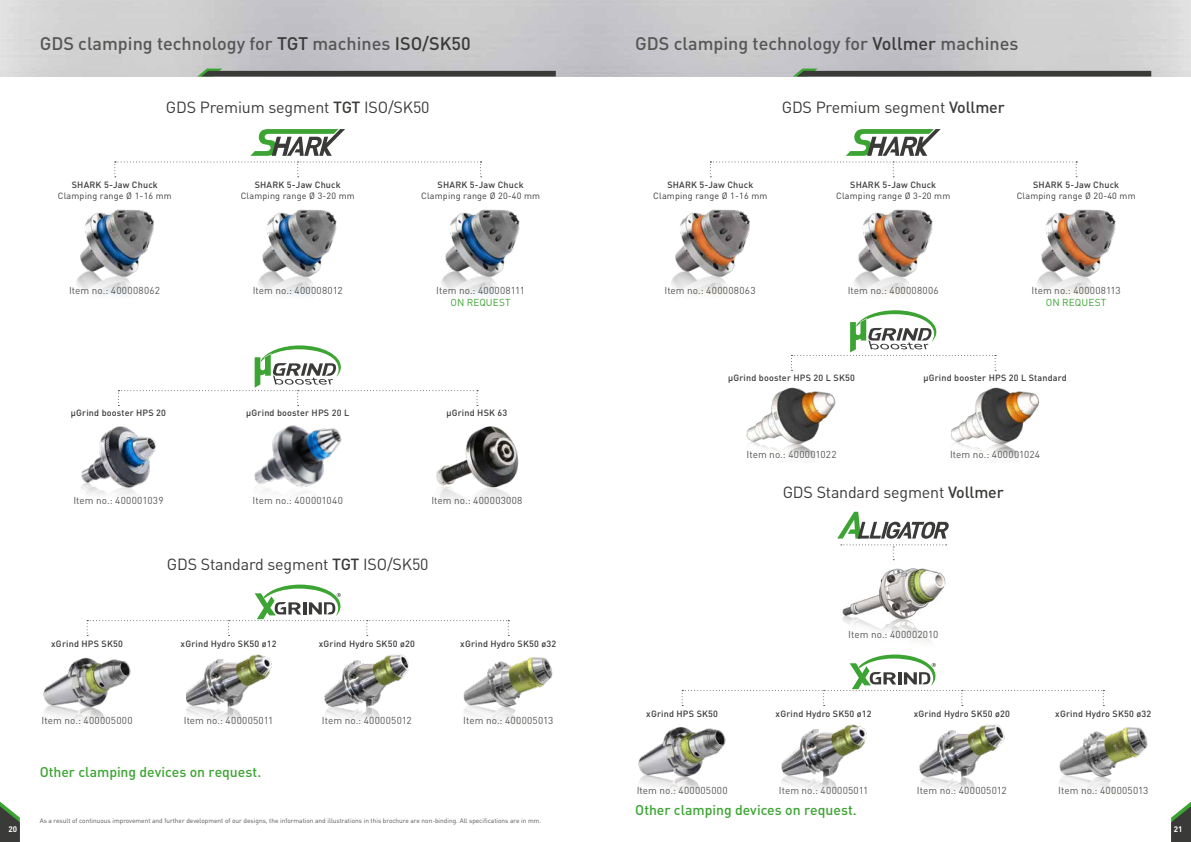
<style>
.page{position:relative;width:1191px;height:842px;background:#fff}
.page>*{position:absolute;margin:0;border:0;box-sizing:border-box;transform-origin:0 0}
.t1{font:500 18px "DIN Pro";color:#565655}
.t2{font:16px "DIN Pro";letter-spacing:-.01em;color:#3a3a39}
.t3{font:500 14px "DIN Pro";letter-spacing:-.005em;color:#3ca432}
.t4{font:10px "DIN Pro";letter-spacing:.015em;color:#565655}
.t5{font:10px "DIN Pro";letter-spacing:.005em;color:#3ca432}
.t6{font:500 9px "DIN Pro";letter-spacing:.02em;color:#3a3a39}
.t7{font:9px "DIN Pro";letter-spacing:.02em;color:#3a3a39}
.t8{font:700 8px "DIN Pro";color:#fff}
.t9{font:6.5px "DIN Pro";color:#565655}
.s1{color:#3a3a39}
.s2{font-weight:500}
</style>
<div class="page">
<svg style="left:0;top:801px;width:20px;height:41px"></svg>
<svg style="left:1171px;top:801px;width:20px;height:41px"></svg>
<svg style="left:793px;top:69px;width:358px;height:8px"></svg>
<svg style="left:197px;top:69px;width:359px;height:8px"></svg>
<img style="left:746px;top:387px;width:90px;height:71px">
<img style="left:951px;top:387px;width:89px;height:70px">
<img style="left:842px;top:568px;width:104px;height:74px">
<img style="left:44px;top:657px;width:87px;height:65px">
<img style="left:186px;top:654px;width:85px;height:68px">
<img style="left:325px;top:654px;width:84px;height:67px">
<svg style="left:87px;top:585px;width:422px;height:51px"></svg>
<img style="left:463px;top:657px;width:90px;height:67px">
<img style="left:638px;top:727px;width:87px;height:65px">
<img style="left:781px;top:724px;width:85px;height:68px">
<img style="left:919px;top:724px;width:85px;height:67px">
<svg style="left:681px;top:654px;width:423px;height:52px"></svg>
<img style="left:1059px;top:727px;width:89px;height:67px">
<svg style="left:837px;top:512px;width:112px;height:48px"></svg>
<img style="left:258px;top:209px;width:79px;height:87px">
<img style="left:76px;top:209px;width:78px;height:87px">
<img style="left:441px;top:209px;width:79px;height:87px">
<svg style="left:114px;top:129px;width:367px;height:48px"></svg>
<img style="left:854px;top:209px;width:79px;height:86px">
<img style="left:671px;top:209px;width:79px;height:86px">
<img style="left:1037px;top:209px;width:79px;height:86px">
<svg style="left:710px;top:129px;width:367px;height:48px"></svg>
<img style="left:254px;top:425px;width:88px;height:71px">
<img style="left:436px;top:426px;width:83px;height:76px">
<svg style="left:118px;top:345px;width:360px;height:61px"></svg>
<img style="left:80px;top:426px;width:76px;height:69px">
<svg style="left:791px;top:310px;width:205px;height:61px"></svg>
<h1 class="t1" style="left:40px;top:29px;width:432px">GDS clamping technology for <span class="s1">TGT</span> machines <span class="s1">ISO/SK50</span></h1>
<h2 class="t2" style="left:166px;top:95px;width:265px">GDS Premium segment <span class="s2">TGT</span> ISO/SK50</h2>
<p class="t6" style="left:72px;top:177px;width:87px">SHARK 5-Jaw Chuck</p>
<p class="t7" style="left:58px;top:188px;width:115px">Clamping range Ø 1-16 mm</p>
<p class="t6" style="left:255px;top:177px;width:87px">SHARK 5-Jaw Chuck</p>
<p class="t7" style="left:241px;top:188px;width:115px">Clamping range Ø 3-20 mm</p>
<p class="t6" style="left:437px;top:177px;width:87px">SHARK 5-Jaw Chuck</p>
<p class="t7" style="left:421px;top:188px;width:120px">Clamping range Ø 20-40 mm</p>
<p class="t4" style="left:69px;top:282px;width:92px">Item no.: 400008062</p>
<p class="t4" style="left:253px;top:282px;width:92px">Item no.: 400008012</p>
<p class="t4" style="left:436px;top:282px;width:90px">Item no.: 400008111</p>
<p class="t5" style="left:450px;top:294px;width:62px">ON REQUEST</p>
<p class="t6" style="left:71px;top:406px;width:97px">μGrind booster HPS 20</p>
<p class="t6" style="left:246px;top:406px;width:104px">μGrind booster HPS 20 L</p>
<p class="t6" style="left:446px;top:406px;width:62px">μGrind HSK 63</p>
<p class="t4" style="left:73px;top:493px;width:92px">Item no.: 400001039</p>
<p class="t4" style="left:252px;top:493px;width:92px">Item no.: 400001040</p>
<p class="t4" style="left:431px;top:493px;width:93px">Item no.: 400003008</p>
<h2 class="t2" style="left:167px;top:552px;width:263px">GDS Standard segment <span class="s2">TGT</span> ISO/SK50</h2>
<p class="t6" style="left:51px;top:636px;width:73px">xGrind HPS SK50</p>
<p class="t6" style="left:181px;top:636px;width:97px">xGrind Hydro SK50 ø12</p>
<p class="t6" style="left:319px;top:636px;width:97px">xGrind Hydro SK50 ø20</p>
<p class="t6" style="left:460px;top:636px;width:97px">xGrind Hydro SK50 ø32</p>
<p class="t4" style="left:42px;top:713px;width:93px">Item no.: 400005000</p>
<p class="t4" style="left:184px;top:713px;width:91px">Item no.: 400005011</p>
<p class="t4" style="left:322px;top:713px;width:91px">Item no.: 400005012</p>
<p class="t4" style="left:463px;top:713px;width:92px">Item no.: 400005013</p>
<h3 class="t3" style="left:40px;top:760px;width:223px">Other clamping devices on request.</h3>
<p class="t9" style="left:40px;top:815px;width:503px">As a result of continuous improvement and further development of our designs, the information and illustrations in this brochure are non-binding. All specifications are in mm.</p>
<h1 class="t1" style="left:635px;top:29px;width:385px">GDS clamping technology for <span class="s1">Vollmer</span> machines</h1>
<h2 class="t2" style="left:781px;top:95px;width:224px">GDS Premium segment <span class="s2">Vollmer</span></h2>
<p class="t6" style="left:667px;top:177px;width:87px">SHARK 5-Jaw Chuck</p>
<p class="t7" style="left:653px;top:188px;width:115px">Clamping range Ø 1-16 mm</p>
<p class="t6" style="left:850px;top:177px;width:87px">SHARK 5-Jaw Chuck</p>
<p class="t7" style="left:836px;top:188px;width:115px">Clamping range Ø 3-20 mm</p>
<p class="t6" style="left:1033px;top:177px;width:87px">SHARK 5-Jaw Chuck</p>
<p class="t7" style="left:1016px;top:188px;width:120px">Clamping range Ø 20-40 mm</p>
<p class="t4" style="left:664px;top:282px;width:93px">Item no.: 400008063</p>
<p class="t4" style="left:847px;top:282px;width:93px">Item no.: 400008006</p>
<p class="t4" style="left:1031px;top:282px;width:91px">Item no.: 400008113</p>
<p class="t5" style="left:1046px;top:294px;width:62px">ON REQUEST</p>
<p class="t6" style="left:728px;top:371px;width:128px">μGrind booster HPS 20 L SK50</p>
<p class="t6" style="left:923px;top:371px;width:145px">μGrind booster HPS 20 L Standard</p>
<p class="t4" style="left:746px;top:446px;width:92px">Item no.: 400001022</p>
<p class="t4" style="left:950px;top:446px;width:91px">Item no.: 400001024</p>
<h2 class="t2" style="left:782px;top:479px;width:222px">GDS Standard segment <span class="s2">Vollmer</span></h2>
<p class="t4" style="left:848px;top:627px;width:92px">Item no.: 400002010</p>
<p class="t6" style="left:646px;top:706px;width:73px">xGrind HPS SK50</p>
<p class="t6" style="left:775px;top:706px;width:97px">xGrind Hydro SK50 ø12</p>
<p class="t6" style="left:914px;top:706px;width:97px">xGrind Hydro SK50 ø20</p>
<p class="t6" style="left:1055px;top:706px;width:97px">xGrind Hydro SK50 ø32</p>
<p class="t4" style="left:636px;top:783px;width:93px">Item no.: 400005000</p>
<p class="t4" style="left:779px;top:783px;width:91px">Item no.: 400005011</p>
<p class="t4" style="left:917px;top:783px;width:91px">Item no.: 400005012</p>
<p class="t4" style="left:1058px;top:783px;width:92px">Item no.: 400005013</p>
<h3 class="t3" style="left:635px;top:799px;width:223px">Other clamping devices on request.</h3>
<p class="t8" style="left:8px;top:822px;width:10px">20</p>
<p class="t8" style="left:1173px;top:822px;width:10px">21</p>
</div>
